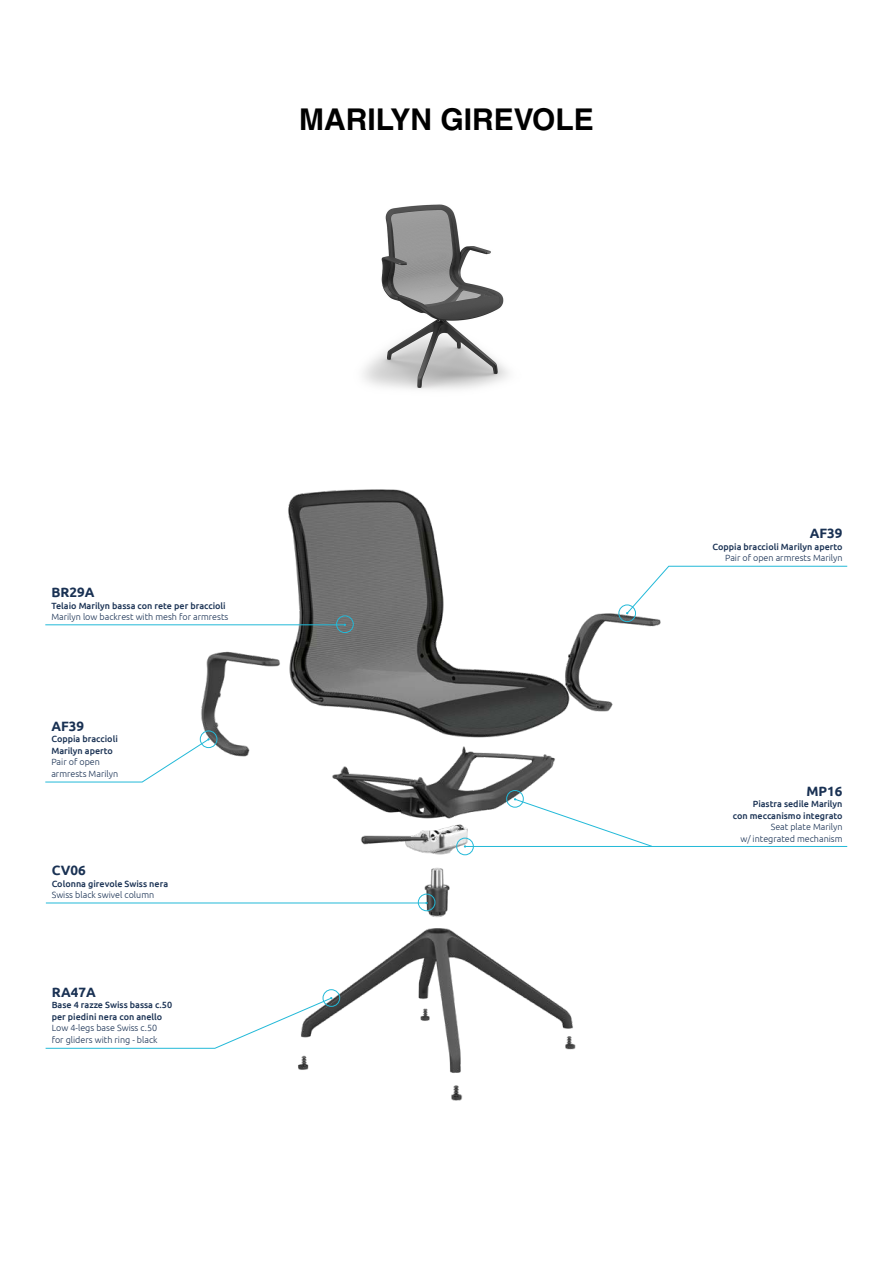
<style>
.page{position:relative;width:893px;height:1263px;background:#fff}
.page>*{position:absolute;margin:0;border:0;box-sizing:border-box;transform-origin:0 0}
.t1{font:700 30px "Helvetica LT Std";color:#000}
.t2{font:700 13.5px "Ubuntu";color:#193153}
.t3{font:500 9px/11.4px "Ubuntu";color:#193153}
.t4{font:300 9px/11.6px "Ubuntu";color:#193153}
</style>
<div class="page">
<img style="left:363px;top:204px;width:146px;height:186px">
<img style="left:146px;top:489px;width:564px;height:612px">
<hr style="left:46px;top:903px;width:381px;height:1px;background:#22b9d8">
<hr style="left:45px;top:624px;width:300px;height:1px;background:#22b9d8">
<div style="left:418px;top:894px;width:17px;height:17px;border:1px solid #22b9d8;border-radius:50%"></div>
<div style="left:336px;top:615px;width:18px;height:18px;border:1px solid #22b9d8;border-radius:50%"></div>
<hr style="left:465px;top:846px;width:382px;height:1px;background:#22b9d8">
<div style="left:456px;top:838px;width:18px;height:17px;border:1px solid #22b9d8;border-radius:50%"></div>
<div style="left:506px;top:790px;width:18px;height:17px;border:1px solid #22b9d8;border-radius:50%"></div>
<svg style="left:45px;top:997px;width:287px;height:52px"></svg>
<div style="left:323px;top:989px;width:17px;height:18px;border:1px solid #22b9d8;border-radius:50%"></div>
<svg style="left:45px;top:738px;width:165px;height:45px"></svg>
<div style="left:200px;top:730px;width:17px;height:18px;border:1px solid #22b9d8;border-radius:50%"></div>
<svg style="left:626px;top:566px;width:222px;height:48px"></svg>
<div style="left:618px;top:605px;width:18px;height:17px;border:1px solid #22b9d8;border-radius:50%"></div>
<svg style="left:514px;top:798px;width:139px;height:48px"></svg>
<h1 class="t1" style="left:299px;top:102px;width:296px">MARILYN GIREVOLE</h1>
<h2 class="t2" style="left:51px;top:584px;width:45px">BR29A</h2>
<p class="t3" style="left:51px;top:599px;width:176px">Telaio Marilyn bassa con rete per braccioli</p>
<p class="t4" style="left:51px;top:611px;width:178px">Marilyn low backrest with mesh for armrests</p>
<h2 class="t2" style="left:51px;top:718px;width:34px">AF39</h2>
<p class="t3" style="left:51px;top:733px;width:68px">Coppia braccioli<br>Marilyn aperto</p>
<p class="t4" style="left:51px;top:756px;width:68px">Pair of open armrests Marilyn</p>
<h2 class="t2" style="left:52px;top:862px;width:36px">CV06</h2>
<p class="t3" style="left:52px;top:878px;width:118px">Colonna girevole Swiss nera</p>
<p class="t4" style="left:52px;top:889px;width:104px">Swiss black swivel column</p>
<h2 class="t2" style="left:52px;top:984px;width:46px">RA47A</h2>
<p class="t3" style="left:52px;top:999px;width:122px">Base 4 razze Swiss bassa c.50 per piedini nera con anello</p>
<p class="t4" style="left:52px;top:1022px;width:107px">Low 4-legs base Swiss c.50 for gliders with ring - black</p>
<h2 class="t2" style="left:810px;top:525px;width:34px">AF39</h2>
<p class="t3" style="left:712px;top:540px;width:132px">Coppia braccioli Marilyn aperto</p>
<p class="t4" style="left:725px;top:552px;width:119px">Pair of open armrests Marilyn</p>
<h2 class="t2" style="left:806px;top:783px;width:38px">MP16</h2>
<p class="t3" style="left:733px;top:798px;width:111px;text-align:right">Piastra sedile Marilyn<br>con meccanismo integrato</p>
<p class="t4" style="left:740px;top:821px;width:104px;text-align:right">Seat plate Marilyn<br>w/ integrated mechanism</p>
</div>
